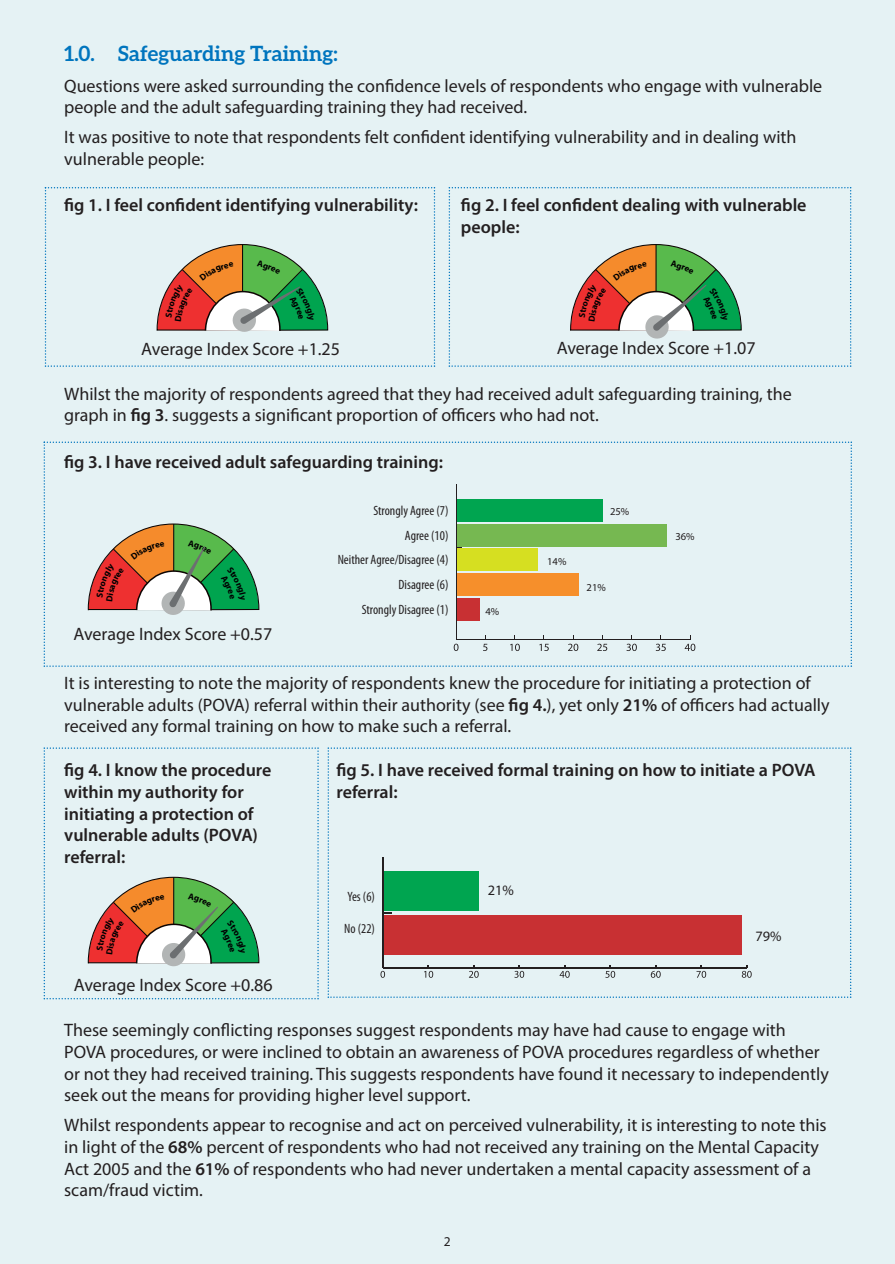
<style>
.page{position:relative;width:895px;height:1264px;background:#fff}
.page>*{position:absolute;margin:0;border:0;box-sizing:border-box;transform-origin:0 0}
.t1{font:700 21px "Aleo";color:#0075be}
.t2{font:18px/21.6px "Myriad Pro";color:#231f20}
.t3{font:600 18px/21.6px "Myriad Pro";color:#231f20}
.t4{font:14.4px "Myriad Pro";color:#231f20}
.t5{font:condensed 13.5px/24.8px "Myriad Pro";color:#231f20;text-align:right}
.t6{font:13.5px "Myriad Pro";color:#231f20}
.t7{font:10.65px "Myriad Pro";color:#231f20}
.s1{font-weight:600}
</style>
<div class="page">
<div style="left:0;top:0;width:894px;height:1264px;background:#e5f2f4"></div>
<svg style="left:327px;top:747px;width:524px;height:251px"></svg>
<svg style="left:45px;top:187px;width:390px;height:180px"></svg>
<svg style="left:448px;top:187px;width:403px;height:180px"></svg>
<svg style="left:44px;top:441px;width:807px;height:226px"></svg>
<svg style="left:44px;top:747px;width:275px;height:252px"></svg>
<p class="t1" style="left:64px;top:46px;width:275px">1.0. Safeguarding Training:</p>
<p class="t2" style="left:64px;top:76px;width:759px">Questions were asked surrounding the confidence levels of respondents who engage with vulnerable people and the adult safeguarding training they had received.</p>
<p class="t2" style="left:64px;top:128px;width:733px">It was positive to note that respondents felt confident identifying vulnerability and in dealing with vulnerable people:</p>
<p class="t3" style="left:461px;top:196px;width:347px">fig 2. I feel confident dealing with vulnerable people:</p>
<p class="t3" style="left:64px;top:196px;width:355px">fig 1. I feel confident identifying vulnerability:</p>
<p class="t2" style="left:141px;top:339px;width:200px">Average Index Score +1.25</p>
<p class="t2" style="left:556px;top:338px;width:200px">Average Index Score +1.07</p>
<p class="t2" style="left:64px;top:384px;width:728px">Whilst the majority of respondents agreed that they had received adult safeguarding training, the graph in <span class="s1">fig 3</span>. suggests a significant proportion of officers who had not.</p>
<p class="t3" style="left:64px;top:453px;width:380px">fig 3. I have received adult safeguarding training:</p>
<p class="t2" style="left:73px;top:625px;width:200px">Average Index Score +0.57</p>
<p class="t5" style="left:337px;top:499px;width:112px">Strongly Agree (7)<br>Agree (10)<br>Neither Agree/Disagree (4)<br>Disagree (6)<br>Strongly Disagree (1)</p>
<p class="t7" style="left:485px;top:608px;width:15px">4%</p>
<p class="t7" style="left:547px;top:557px;width:21px">14%</p>
<p class="t7" style="left:610px;top:508px;width:21px">25%</p>
<p class="t7" style="left:586px;top:584px;width:21px">21%</p>
<p class="t7" style="left:675px;top:532px;width:21px">36%</p>
<p class="t2" style="left:64px;top:673px;width:766px">It is interesting to note the majority of respondents knew the procedure for initiating a protection of vulnerable adults (POVA) referral within their authority (see <span class="s1">fig 4.</span>), yet only <span class="s1">21%</span> of officers had actually received any formal training on how to make such a referral.</p>
<p class="t3" style="left:64px;top:761px;width:209px">fig 4. I know the procedure within my authority for initiating a protection of vulnerable adults (POVA) referral:</p>
<p class="t2" style="left:74px;top:976px;width:200px">Average Index Score +0.86</p>
<p class="t3" style="left:336px;top:761px;width:480px">fig 5. I have received formal training on how to initiate a POVA referral:</p>
<p class="t5" style="left:347px;top:885px;width:29px">Yes (6)</p>
<p class="t5" style="left:344px;top:917px;width:32px">No (22)</p>
<p class="t4" style="left:487px;top:885px;width:28px">21%</p>
<p class="t4" style="left:755px;top:930px;width:28px">79%</p>
<p class="t2" style="left:64px;top:1021px;width:766px">These seemingly conflicting responses suggest respondents may have had cause to engage with POVA procedures, or were inclined to obtain an awareness of POVA procedures regardless of whether or not they had received training. This suggests respondents have found it necessary to independently seek out the means for providing higher level support.</p>
<p class="t2" style="left:64px;top:1116px;width:763px">Whilst respondents appear to recognise and act on perceived vulnerability, it is interesting to note this in light of the <span class="s1">68%</span> percent of respondents who had not received any training on the Mental Capacity Act 2005 and the <span class="s1">61%</span> of respondents who had never undertaken a mental capacity assessment of a scam/fraud victim.</p>
<p class="t6" style="left:443px;top:1236px;width:8px">2</p>
</div>
